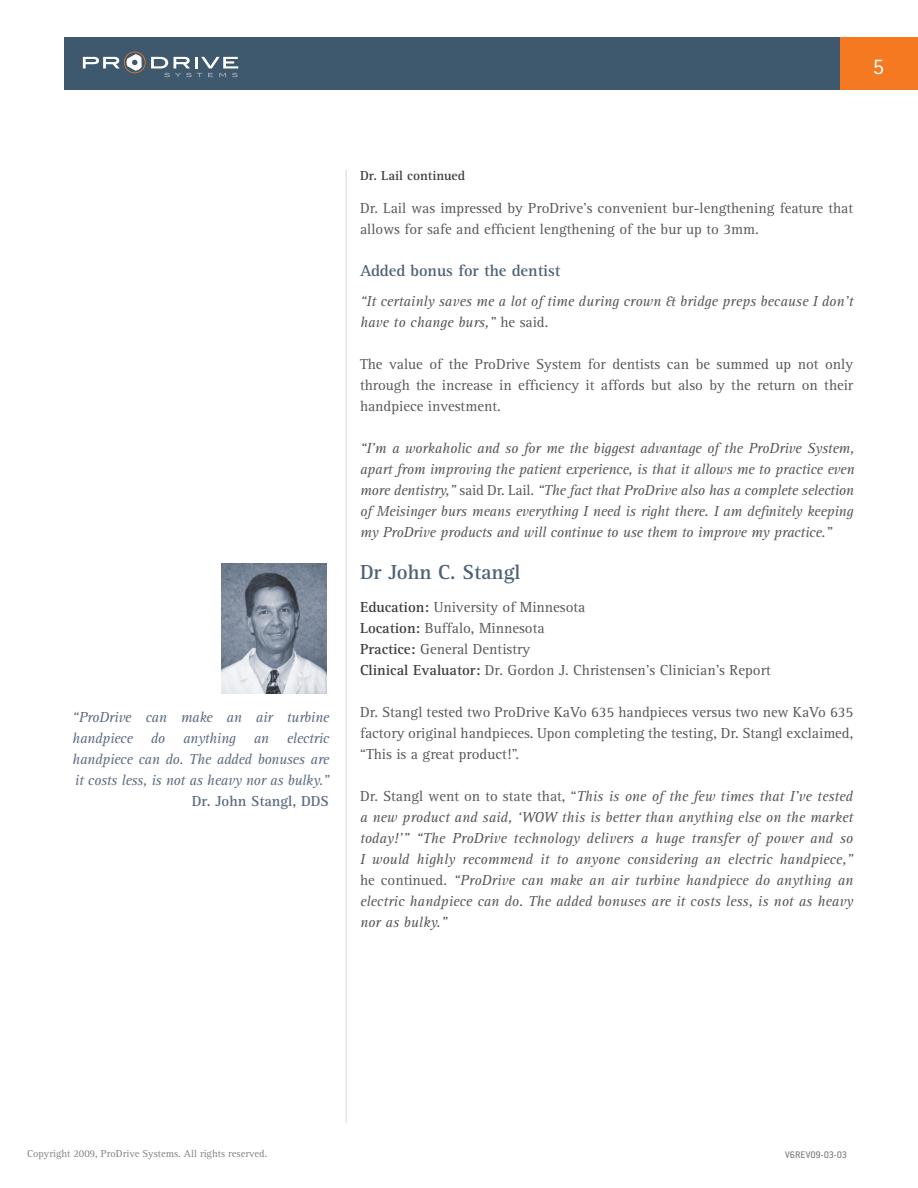
<style>
.page{position:relative;width:918px;height:1188px;background:#fff}
.page>*{position:absolute;margin:0;border:0;box-sizing:border-box;transform-origin:0 0}
.t1{font:22.5px "Rotis Sans Serif";color:#fff}
.t2{font:700 21px "Rotis Serif";color:#4e6277}
.t3{font:700 16.5px "Rotis Serif";color:#4e6277}
.t4{font:italic 15px/21px "Rotis Serif";color:#57585a;text-align:justify}
.t5{font:15px/21px "Rotis Serif";color:#57585a}
.t6{font:italic 15px/21px "Rotis Serif";letter-spacing:-.02em;color:#5e6e81;text-align:justify}
.t7{font:700 15px "Rotis Serif";color:#5e6e81}
.t8{font:700 13.5px "Rotis Serif";color:#3e3e3f}
.t9{font:10.5px "Rotis Serif";color:#808285}
.t10{font:500 10.5px "Conduit ITC";color:#808285}
.s1{font-style:normal}
.s2{font-weight:700;color:#3e3e3f}
</style>
<div class="page">
<img style="left:221px;top:564px;width:105px;height:129px">
<div style="left:65px;top:38px;width:853px;height:52px;background:#3e586e"></div>
<div style="left:840px;top:38px;width:78px;height:52px;background:#f47921"></div>
<svg style="left:83px;top:52px;width:155px;height:25px"></svg>
<hr style="left:345px;top:170px;width:2px;height:953px;background:#e5e5e9">
<h1 class="t1" style="left:873px;top:53px;width:13px">5</h1>
<p class="t6" style="left:72px;top:707px;width:259px">“ProDrive can make an air turbine handpiece do anything an electric handpiece can do. The added bonuses are it costs less, is not as heavy nor as bulky.”</p>
<p class="t7" style="left:192px;top:792px;width:139px">Dr. John Stangl, DDS</p>
<p class="t8" style="left:360px;top:167px;width:107px">Dr. Lail continued</p>
<p class="t5" style="left:360px;top:198px;width:495px">Dr. Lail was impressed by ProDrive’s convenient bur-lengthening feature that allows for safe and efficient lengthening of the bur up to 3mm.</p>
<p class="t3" style="left:360px;top:261px;width:202px">Added bonus for the dentist</p>
<p class="t4" style="left:360px;top:291px;width:495px">“It certainly saves me a lot of time during crown &amp; bridge preps because I don’t have to change burs,” <span class="s1">he said.</span></p>
<p class="t5" style="left:360px;top:354px;width:495px;text-align:justify">The value of the ProDrive System for dentists can be summed up not only through the increase in efficiency it affords but also by the return on their handpiece investment.</p>
<p class="t4" style="left:360px;top:438px;width:496px">“I’m a workaholic and so for me the biggest advantage of the ProDrive System, apart from improving the patient experience, is that it allows me to practice even more dentistry,” <span class="s1">said Dr. Lail.</span> “The fact that ProDrive also has a complete selection of Meisinger burs means everything I need is right there. I am definitely keeping my ProDrive products and will continue to use them to improve my practice.”</p>
<h2 class="t2" style="left:360px;top:559px;width:162px">Dr John C. Stangl</h2>
<p class="t5" style="left:360px;top:597px;width:412px"><span class="s2">Education:</span> University of Minnesota<br><span class="s2">Location:</span> Buffalo, Minnesota<br><span class="s2">Practice:</span> General Dentistry<br><span class="s2">Clinical Evaluator:</span> Dr. Gordon J. Christensen’s Clinician’s Report</p>
<p class="t5" style="left:360px;top:702px;width:495px;text-align:justify">Dr. Stangl tested two ProDrive KaVo 635 handpieces versus two new KaVo 635 factory original handpieces. Upon completing the testing, Dr. Stangl exclaimed, “This is a great product!”.</p>
<p class="t4" style="left:360px;top:786px;width:495px"><span class="s1">Dr. Stangl went on to state that, “</span>This is one of the few times that I’ve tested a new product and said, ‘WOW this is better than anything else on the market today!’” “The ProDrive technology delivers a huge transfer of power and so I would highly recommend it to anyone considering an electric handpiece,” <span class="s1">he continued.</span> “ProDrive can make an air turbine handpiece do anything an electric handpiece can do. The added bonuses are it costs less, is not as heavy nor as bulky.”</p>
<p class="t9" style="left:27px;top:1148px;width:242px">Copyright 2009, ProDrive Systems. All rights reserved.</p>
<p class="t10" style="left:785px;top:1148px;width:64px">V6REV09-03-03</p>
</div>
